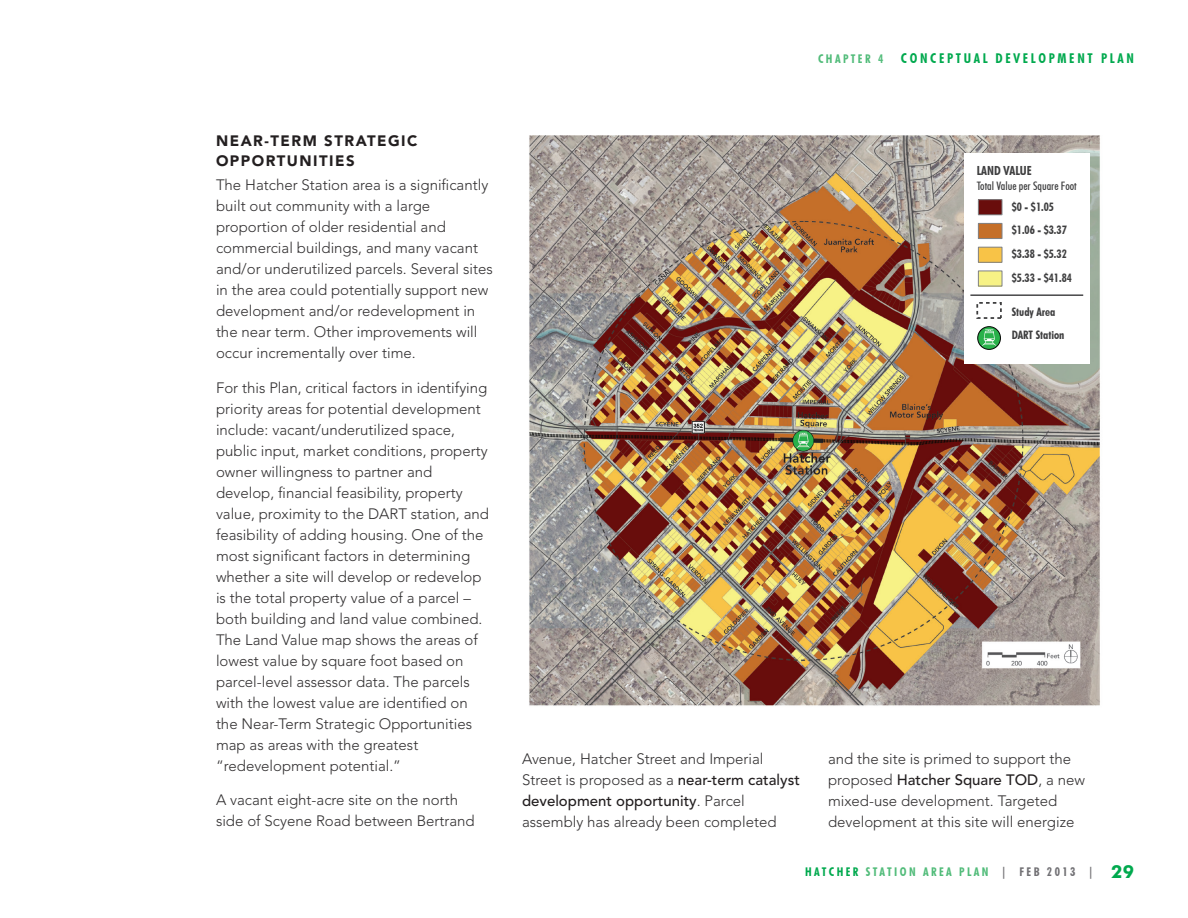
<style>
.page{position:relative;width:1188px;height:918px;background:#fff}
.page>*{position:absolute;margin:0;border:0;box-sizing:border-box;transform-origin:0 0}
.Sans_Serif_body_text{font:300 15px/21px "Avenir LT Std";color:#312f30}
.subhead1{font:900 15px/19.5px "Avenir LT Std";letter-spacing:.1em;color:#231f20}
.t1{font:700 condensed 13.5px "Futura BT";letter-spacing:.2em;color:#00a94e}
.t2{font:700 condensed 12.6px "Futura BT";color:#3e3e3f}
.t3{font:700 condensed 12px "Futura BT";letter-spacing:.2em;color:#52bc7a}
.t4{font:700 condensed 11.7px/23.7px "Futura BT";color:#3e3e3f}
.t5{font:500 condensed 11.7px "Futura BT";color:#3e3e3f}
.s1{font-weight:500;color:#231f20}
.s2{color:#00a94e}
.s3{color:#717074}
.s4{font-stretch:normal;font-size:18px;color:#00a94e}
</style>
<div class="page">
<img style="left:529px;top:135px;width:571px;height:571px">
<div style="left:965px;top:154px;width:125px;height:210px;background:#fff"></div>
<div style="left:978px;top:200px;width:24px;height:15px;background:#690d0c"></div>
<div style="left:978px;top:199px;width:24px;height:16px;border:1px solid #808285"></div>
<div style="left:978px;top:223px;width:24px;height:16px;background:#c56f28"></div>
<div style="left:978px;top:223px;width:24px;height:16px;border:1px solid #808285"></div>
<div style="left:978px;top:247px;width:24px;height:15px;background:#f8c347"></div>
<div style="left:978px;top:247px;width:24px;height:16px;border:1px solid #808285"></div>
<div style="left:978px;top:271px;width:24px;height:15px;background:#f7f285"></div>
<div style="left:976px;top:302px;width:26px;height:17px;border:2px dashed #3e3e3f"></div>
<svg style="left:978px;top:327px;width:22px;height:22px"></svg>
<div style="left:977px;top:326px;width:24px;height:24px;border:1px solid #040503;border-radius:50%"></div>
<svg style="left:982px;top:329px;width:14px;height:17px"></svg>
<hr style="left:970px;top:294px;width:113px;height:2px;background:#3e3e3f">
<p class="subhead1" style="left:216px;top:131px;width:203px">NEAR-TERM STRATEGIC<br>OPPORTUNITIES</p>
<p class="Sans_Serif_body_text" style="left:216px;top:175px;width:278px">The Hatcher Station area is a significantly built out community with a large proportion of older residential and commercial buildings, and many vacant and/or underutilized parcels. Several sites in the area could potentially support new development and/or redevelopment in the near term. Other improvements will occur incrementally over time.</p>
<p class="Sans_Serif_body_text" style="left:216px;top:377px;width:275px">For this Plan, critical factors in identifying priority areas for potential development include: vacant/underutilized space, public input, market conditions, property owner willingness to partner and develop, financial feasibility, property value, proximity to the DART station, and feasibility of adding housing. One of the most significant factors in determining whether a site will develop or redevelop is the total property value of a parcel – both building and land value combined.<br>The Land Value map shows the areas of lowest value by square foot based on parcel-level assessor data. The parcels with the lowest value are identified on the Near-Term Strategic Opportunities map as areas with the greatest “redevelopment potential.”</p>
<p class="Sans_Serif_body_text" style="left:216px;top:790px;width:260px">A vacant eight-acre site on the north side of Scyene Road between Bertrand</p>
<p class="t3" style="left:818px;top:51px;width:67px">CHAPTER 4</p>
<p class="t1" style="left:901px;top:50px;width:235px">CONCEPTUAL DEVELOPMENT PLAN</p>
<p class="t2" style="left:977px;top:163px;width:56px">LAND VALUE</p>
<p class="t5" style="left:977px;top:179px;width:101px">Total Value per Square Foot</p>
<p class="t4" style="left:1012px;top:195px;width:62px">$0 - $1.05 $1.06 - $3.37 $3.38 - $5.32 $5.33 - $41.84</p>
<p class="t4" style="left:1012px;top:301px;width:54px;line-height:22.8px">Study Area<br>DART Station</p>
<p class="Sans_Serif_body_text" style="left:522px;top:749px;width:279px">Avenue, Hatcher Street and Imperial Street is proposed as a <span class="s1">near-term catalyst development opportunity</span>. Parcel assembly has already been completed</p>
<p class="Sans_Serif_body_text" style="left:828px;top:749px;width:259px">and the site is primed to support the proposed <span class="s1">Hatcher Square TOD</span>, a new mixed-use development. Targeted development at this site will energize</p>
<p class="t3" style="left:805px;top:865px;width:330px"><span class="s2">HATCHER</span> STATION AREA PLAN <span class="s3">| FEB 2013 |</span> <span class="s4">29</span></p>
</div>
